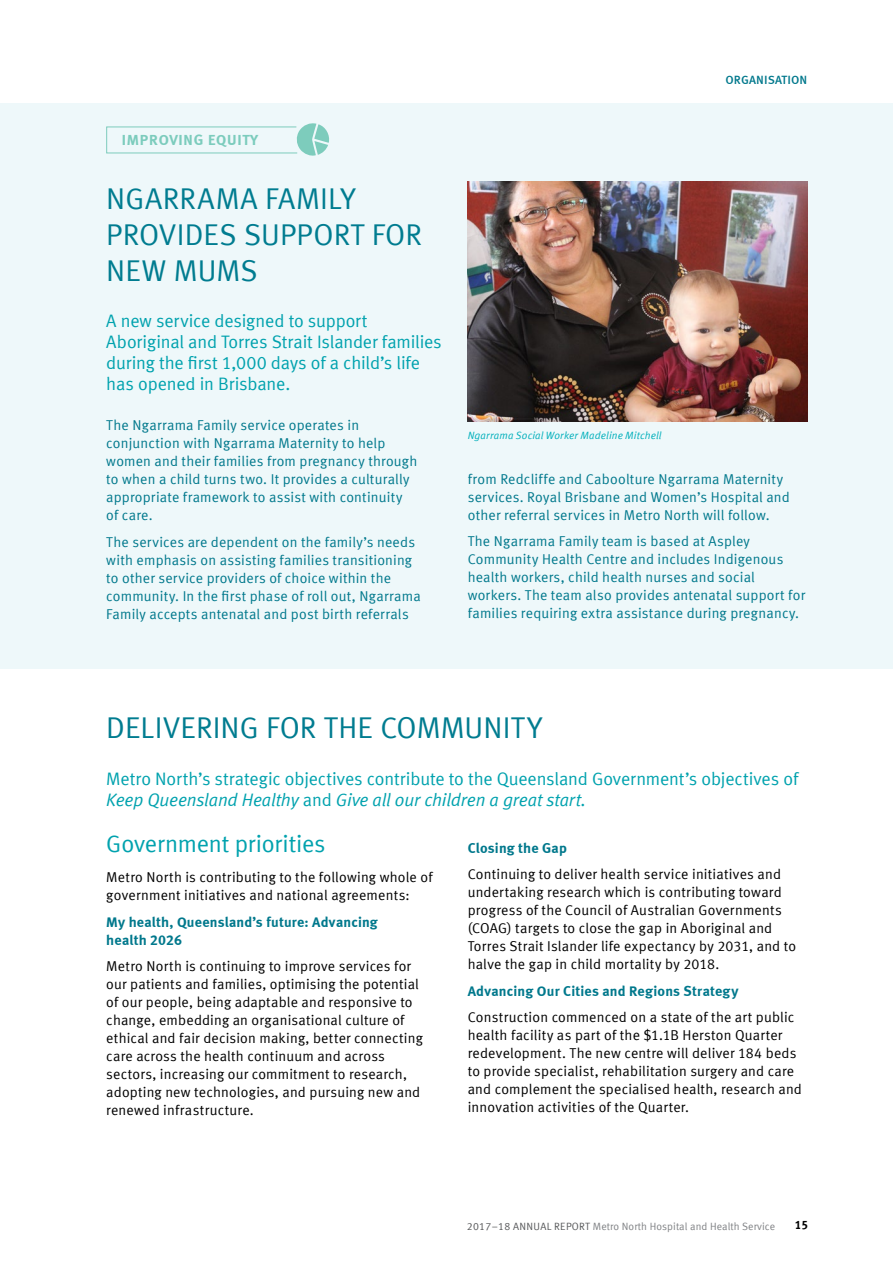
<style>
.page{position:relative;width:893px;height:1263px;background:#fff}
.page>*{position:absolute;margin:0;border:0;box-sizing:border-box;transform-origin:0 0}
.t1{font:30px/36px "Meta Normal LF";letter-spacing:.005em;color:#007c90}
.t2{font:24px "Meta Normal LF";letter-spacing:-.01em;color:#00a2ae}
.t3{font:18px/21px "Meta Normal LF";letter-spacing:-.01em;color:#00a2ae}
.t4{font:15px "Meta Bold LF";letter-spacing:.05em;color:#7cccbd}
.t5{font:14.25px/18px "Meta Normal LF";letter-spacing:.015em;color:#000}
.t6{font:14.25px/18px "Meta Normal LF";letter-spacing:.015em;color:#00788c}
.t7{font:14.25px/18px "Meta Bold LF";letter-spacing:.015em;color:#00788c}
.t8{font:12px "Meta Medium LF Caps";letter-spacing:.01em;color:#00788c}
.t9{font:12px "Meta Bold LF Caps";color:#000}
.t10{font:10.5px "Meta Normal LF";letter-spacing:.01em;color:#808285}
.t11{font:italic 10.5px "Meta Normal LF";letter-spacing:.015em;color:#00afbb}
.s1{font-style:italic}
.s2{color:#58595b}
</style>
<div class="page">
<div style="left:0;top:103px;width:893px;height:566px;background:#eef8fa"></div>
<img style="left:468px;top:182px;width:340px;height:240px">
<svg style="left:106px;top:123px;width:223px;height:33px"></svg>
<p class="t4" style="left:122px;top:131px;width:138px">IMPROVING EQUITY</p>
<h1 class="t1" style="left:106px;top:180px;width:317px">NGARRAMA FAMILY<br>PROVIDES SUPPORT FOR<br>NEW MUMS</h1>
<p class="t3" style="left:106px;top:310px;width:337px">A new service designed to support Aboriginal and Torres Strait Islander families during the first 1,000 days of a child’s life has opened in Brisbane.</p>
<p class="t6" style="left:106px;top:416px;width:313px">The Ngarrama Family service operates in conjunction with Ngarrama Maternity to help women and their families from pregnancy through to when a child turns two. It provides a culturally appropriate framework to assist with continuity of care.</p>
<p class="t6" style="left:106px;top:532px;width:316px">The services are dependent on the family’s needs with emphasis on assisting families transitioning to other service providers of choice within the community. In the first phase of roll out, Ngarrama Family accepts antenatal and post birth referrals</p>
<p class="t8" style="left:725px;top:73px;width:83px">ORGANISATION</p>
<p class="t11" style="left:468px;top:430px;width:195px">Ngarrama Social Worker Madeline Mitchell</p>
<p class="t6" style="left:468px;top:469px;width:324px">from Redcliffe and Caboolture Ngarrama Maternity services. Royal Brisbane and Women’s Hospital and other referral services in Metro North will follow.</p>
<p class="t6" style="left:468px;top:532px;width:339px">The Ngarrama Family team is based at Aspley Community Health Centre and includes Indigenous health workers, child health nurses and social workers. The team also provides antenatal support for families requiring extra assistance during pregnancy.</p>
<h1 class="t1" style="left:106px;top:709px;width:437px">DELIVERING FOR THE COMMUNITY</h1>
<p class="t3" style="left:106px;top:768px;width:693px">Metro North’s strategic objectives contribute to the Queensland Government’s objectives of<br><span class="s1">Keep Queensland Healthy</span> and <span class="s1">Give all our children a great start.</span></p>
<h2 class="t2" style="left:106px;top:829px;width:221px">Government priorities</h2>
<p class="t5" style="left:106px;top:868px;width:328px">Metro North is contributing to the following whole of government initiatives and national agreements:</p>
<p class="t7" style="left:106px;top:913px;width:273px">My health, Queensland’s future: Advancing health 2026</p>
<p class="t5" style="left:106px;top:957px;width:318px">Metro North is continuing to improve services for our patients and families, optimising the potential of our people, being adaptable and responsive to change, embedding an organisational culture of ethical and fair decision making, better connecting care across the health continuum and across sectors, increasing our commitment to research, adopting new technologies, and pursuing new and renewed infrastructure.</p>
<p class="t7" style="left:468px;top:839px;width:101px">Closing the Gap</p>
<p class="t5" style="left:468px;top:865px;width:330px">Continuing to deliver health service initiatives and undertaking research which is contributing toward progress of the Council of Australian Governments (COAG) targets to close the gap in Aboriginal and Torres Strait Islander life expectancy by 2031, and to halve the gap in child mortality by 2018.</p>
<p class="t7" style="left:468px;top:982px;width:272px">Advancing Our Cities and Regions Strategy</p>
<p class="t5" style="left:468px;top:1008px;width:336px">Construction commenced on a state of the art public health facility as part of the $1.1B Herston Quarter redevelopment. The new centre will deliver 184 beds to provide specialist, rehabilitation surgery and care and complement the specialised health, research and innovation activities of the Quarter.</p>
<p class="t10" style="left:467px;top:1220px;width:310px"><span class="s2">2017–18 ANNUAL REPORT</span> Metro North Hospital and Health Service</p>
<p class="t9" style="left:795px;top:1218px;width:15px">15</p>
</div>
